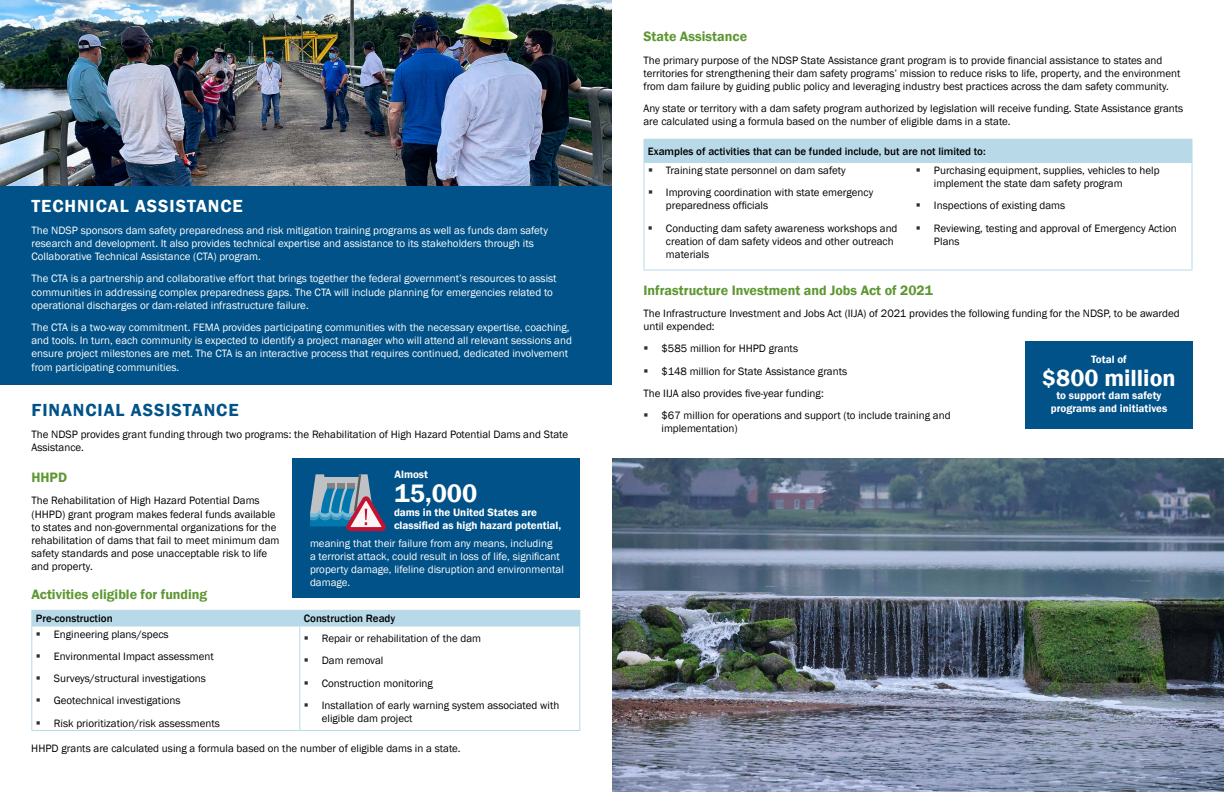
<style>
.page{position:relative;width:1224px;height:792px;background:#fff}
.page>*{position:absolute;margin:0;border:0;box-sizing:border-box;transform-origin:0 0}
.t1{font:600 26px "Franklin Gothic";color:#fff}
.t2{font:600 24px "Franklin Gothic";color:#fff}
.t3{font:600 18px "Franklin Gothic";letter-spacing:.05em;color:#fff}
.t4{font:600 18px "Franklin Gothic";letter-spacing:.05em;color:#005288}
.t5{font:600 14px "Franklin Gothic";color:#5e9732}
.t6{font:11px/13.2px "Franklin Gothic";color:#000}
.t7{font:11px/13.2px "Franklin Gothic";color:#fff}
.t8{font:600 11px/13.2px "Franklin Gothic";color:#fff}
.t9{font:500 11px "Franklin Gothic";color:#000}
.s1{color:#2f2f30}
</style>
<div class="page">
<div style="left:0;top:185px;width:612px;height:199px;background:#005288"></div>
<div style="left:32px;top:610px;width:268px;height:16px;background:#b8d9e8"></div>
<div style="left:300px;top:610px;width:280px;height:16px;background:#b8d9e8"></div>
<hr style="left:31px;top:610px;width:269px;height:1px;background:#b8d9e8">
<svg style="left:31px;top:611px;width:1px;height:15px"></svg>
<hr style="left:31px;top:626px;width:269px;height:1px;background:#b8d9e8">
<hr style="left:300px;top:626px;width:280px;height:1px;background:#b8d9e8">
<hr style="left:299px;top:627px;width:1px;height:103px;background:#b8d9e8">
<hr style="left:31px;top:627px;width:1px;height:103px;background:#b8d9e8">
<hr style="left:579px;top:627px;width:1px;height:103px;background:#b8d9e8">
<hr style="left:31px;top:730px;width:269px;height:1px;background:#b8d9e8">
<hr style="left:300px;top:730px;width:280px;height:1px;background:#b8d9e8">
<div style="left:644px;top:139px;width:548px;height:23px;background:#b8d9e8"></div>
<svg style="left:1192px;top:140px;width:1px;height:22px"></svg>
<hr style="left:644px;top:162px;width:268px;height:1px;background:#b8d9e8">
<hr style="left:912px;top:162px;width:280px;height:1px;background:#b8d9e8">
<hr style="left:644px;top:163px;width:1px;height:107px;background:#b8d9e8">
<hr style="left:1192px;top:163px;width:1px;height:107px;background:#b8d9e8">
<hr style="left:644px;top:270px;width:268px;height:1px;background:#b8d9e8">
<hr style="left:912px;top:270px;width:280px;height:1px;background:#b8d9e8">
<div style="left:292px;top:459px;width:288px;height:139px;background:#005288"></div>
<img style="left:0;top:0;width:612px;height:186px">
<svg style="left:310px;top:474px;width:76px;height:58px"></svg>
<div style="left:1025px;top:342px;width:167px;height:87px;background:#005288"></div>
<img style="left:612px;top:459px;width:612px;height:333px">
<h2 class="t3" style="left:32px;top:195px;width:213px">TECHNICAL ASSISTANCE</h2>
<p class="t7" style="left:32px;top:224px;width:518px">The NDSP sponsors dam safety preparedness and risk mitigation training programs as well as funds dam safety research and development. It also provides technical expertise and assistance to its stakeholders through its<br>Collaborative Technical Assistance (CTA) program.</p>
<p class="t7" style="left:32px;top:272px;width:527px">The CTA is a partnership and collaborative effort that brings together the federal government’s resources to assist communities in addressing complex preparedness gaps. The CTA will include planning for emergencies related to operational discharges or dam-related infrastructure failure.</p>
<p class="t7" style="left:32px;top:321px;width:542px">The CTA is a two-way commitment. FEMA provides participating communities with the necessary expertise, coaching, and tools. In turn, each community is expected to identify a project manager who will attend all relevant sessions and ensure project milestones are met. The CTA is an interactive process that requires continued, dedicated involvement from participating communities.</p>
<h2 class="t4" style="left:32px;top:399px;width:209px">FINANCIAL ASSISTANCE</h2>
<p class="t6" style="left:32px;top:428px;width:538px">The NDSP provides grant funding through two programs: the Rehabilitation of High Hazard Potential Dams and State<br>Assistance.</p>
<h3 class="t5" style="left:32px;top:469px;width:37px">HHPD</h3>
<p class="t6" style="left:32px;top:494px;width:249px">The Rehabilitation of High Hazard Potential Dams (HHPD) grant program makes federal funds available to states and non-governmental organizations for the rehabilitation of dams that fail to meet minimum dam safety standards and pose unacceptable risk to life and property.</p>
<p class="t8" style="left:394px;top:468px;width:35px">Almost</p>
<p class="t1" style="left:394px;top:478px;width:85px">15,000</p>
<p class="t8" style="left:394px;top:506px;width:169px">dams in the United States are classified as high hazard potential,</p>
<p class="t7" style="left:310px;top:537px;width:255px">meaning that their failure from any means, including<br>a terrorist attack, could result in loss of life, significant property damage, lifeline disruption and environmental damage.</p>
<h3 class="t5" style="left:32px;top:586px;width:177px">Activities eligible for funding</h3>
<p class="t9" style="left:36px;top:612px;width:78px">Pre-construction</p>
<p class="t9" style="left:304px;top:612px;width:93px">Construction Ready</p>
<p class="t6" style="left:36px;top:628px;width:134px"><span class="s1">▪</span> Engineering plans/specs</p>
<p class="t6" style="left:36px;top:650px;width:180px"><span class="s1">▪</span> Environmental Impact assessment</p>
<p class="t6" style="left:36px;top:672px;width:172px"><span class="s1">▪</span> Surveys/structural investigations</p>
<p class="t6" style="left:36px;top:694px;width:146px"><span class="s1">▪</span> Geotechnical investigations</p>
<p class="t6" style="left:36px;top:716px;width:186px"><span class="s1">▪</span> Risk prioritization/risk assessments</p>
<p class="t6" style="left:304px;top:632px;width:179px"><span class="s1">▪</span> Repair or rehabilitation of the dam</p>
<p class="t6" style="left:304px;top:654px;width:81px"><span class="s1">▪</span> Dam removal</p>
<p class="t6" style="left:304px;top:677px;width:131px"><span class="s1">▪</span> Construction monitoring</p>
<p class="t6" style="left:322px;top:699px;width:239px;text-indent:-18px"><span class="s1">▪</span> Installation of early warning system associated with eligible dam project</p>
<p class="t6" style="left:31px;top:742px;width:431px">HHPD grants are calculated using a formula based on the number of eligible dams in a state.</p>
<h3 class="t5" style="left:643px;top:28px;width:105px">State Assistance</h3>
<p class="t6" style="left:644px;top:53px;width:539px">The primary purpose of the NDSP State Assistance grant program is to provide financial assistance to states and territories for strengthening their dam safety programs’ mission to reduce risks to life, property, and the environment from dam failure by guiding public policy and leveraging industry best practices across the dam safety community.</p>
<p class="t6" style="left:644px;top:102px;width:541px">Any state or territory with a dam safety program authorized by legislation will receive funding. State Assistance grants are calculated using a formula based on the number of eligible dams in a state.</p>
<p class="t9" style="left:648px;top:144px;width:339px">Examples of activities that can be funded include, but are not limited to:</p>
<p class="t6" style="left:648px;top:164px;width:199px"><span class="s1">▪</span> Training state personnel on dam safety</p>
<p class="t6" style="left:916px;top:164px;width:245px"><span class="s1">▪</span> Purchasing equipment, supplies, vehicles to help</p>
<p class="t6" style="left:648px;top:186px;width:227px"><span class="s1">▪</span> Improving coordination with state emergency</p>
<p class="t6" style="left:934px;top:177px;width:190px">implement the state dam safety program</p>
<p class="t6" style="left:666px;top:199px;width:104px">preparedness officials</p>
<p class="t6" style="left:916px;top:199px;width:151px"><span class="s1">▪</span> Inspections of existing dams</p>
<p class="t6" style="left:648px;top:222px;width:251px"><span class="s1">▪</span> Conducting dam safety awareness workshops and</p>
<p class="t6" style="left:916px;top:222px;width:262px"><span class="s1">▪</span> Reviewing, testing and approval of Emergency Action</p>
<p class="t6" style="left:666px;top:235px;width:229px">creation of dam safety videos and other outreach</p>
<p class="t6" style="left:934px;top:235px;width:27px">Plans</p>
<p class="t6" style="left:666px;top:248px;width:45px">materials</p>
<h3 class="t5" style="left:644px;top:281px;width:291px">Infrastructure Investment and Jobs Act of 2021</h3>
<p class="t6" style="left:644px;top:307px;width:538px">The Infrastructure Investment and Jobs Act (IIJA) of 2021 provides the following funding for the NDSP, to be awarded until expended:</p>
<p class="t6" style="left:644px;top:342px;width:156px"><span class="s1">▪</span> $585 million for HHPD grants</p>
<p class="t6" style="left:644px;top:360px;width:205px;line-height:22.2px"><span class="s1">▪</span> $148 million for State Assistance grants<br>The IIJA also provides five-year funding:</p>
<p class="t6" style="left:661px;top:409px;width:291px;text-indent:-18px"><span class="s1">▪</span> $67 million for operations and support (to include training and implementation)</p>
<p class="t8" style="left:1091px;top:353px;width:37px">Total of</p>
<p class="t2" style="left:1042px;top:363px;width:135px">$800 million</p>
<p class="t8" style="left:1051px;top:389px;width:118px;text-align:center">to support dam safety programs and initiatives</p>
</div>
